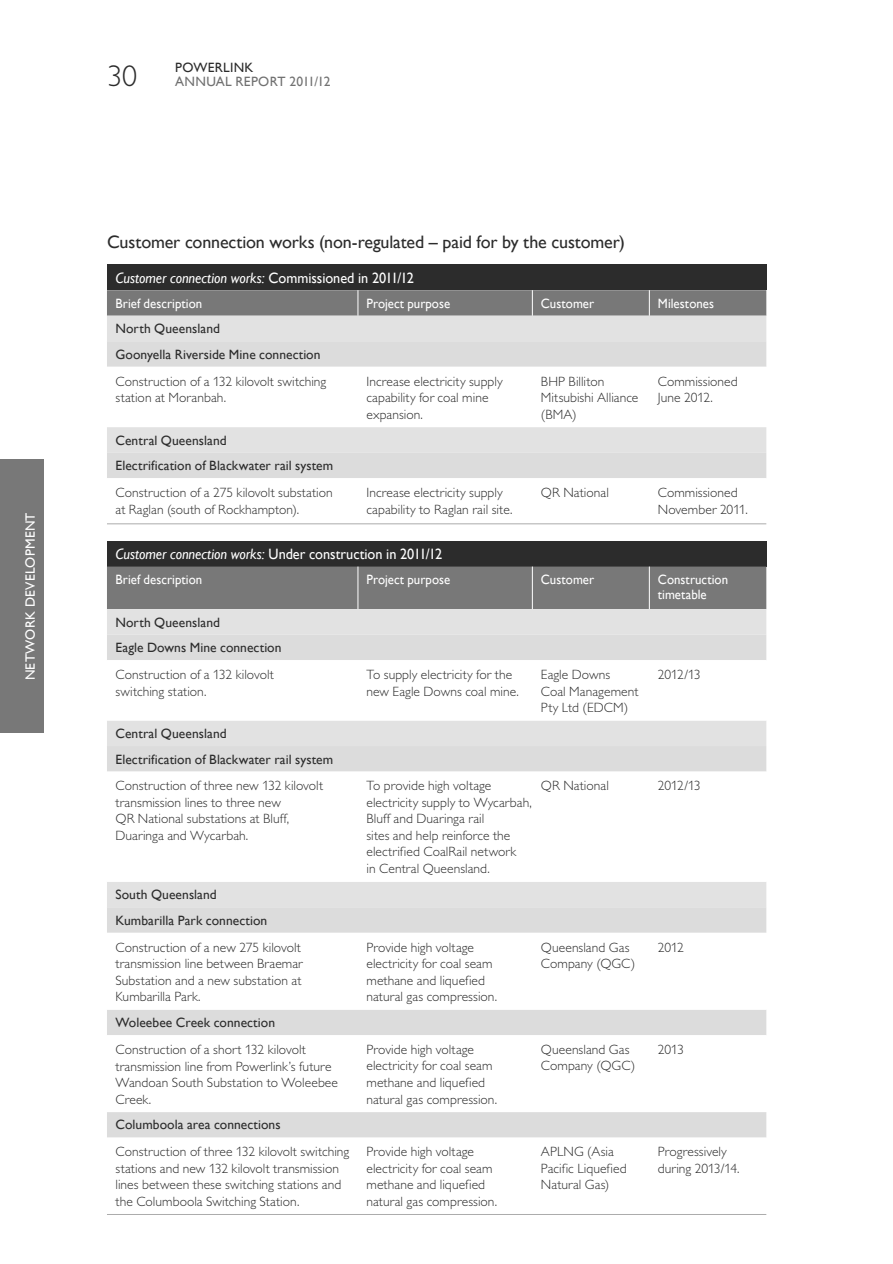
<style>
.page{position:relative;width:893px;height:1264px;background:#fff}
.page>*{position:absolute;margin:0;border:0;box-sizing:border-box;transform-origin:0 0}
.t1{font:300 30px "Gill Alt One";color:#2c2c2c}
.t2{font:18px "Gill Sans";letter-spacing:-.01em;color:#2c2c2c}
.t3{font:15px "Gill Sans";color:#fff;scale:.95 1}
.t4{font:italic 15px "Gill Sans";color:#fff;scale:.95 1}
.t5{font:300 13.5px/16.5px "Gill Alt One";letter-spacing:.005em;color:#2c2c2c}
.t6{font:13.5px/25.5px "Gill Sans";letter-spacing:.005em;color:#2c2c2c}
.t7{font:13.5px/15px "Gill Sans";letter-spacing:.005em;color:#fff;scale:.95 1}
.t8{font:13.5px "Gill Sans";letter-spacing:.02em;color:#717171}
.t9{font:13.5px "Gill Sans";letter-spacing:.005em;color:#fff}
.s1{font-style:normal}
.s2{font-style:italic}
</style>
<div class="page">
<div style="left:0;top:460px;width:43px;height:273px;background:#787878"></div>
<div style="left:107px;top:265px;width:659px;height:25px;background:#2c2c2c"></div>
<div style="left:107px;top:316px;width:659px;height:25px;background:#e2e2e2"></div>
<div style="left:107px;top:341px;width:659px;height:26px;background:#dcdcdc"></div>
<div style="left:107px;top:427px;width:659px;height:51px;background:#e2e2e2"></div>
<svg style="left:107px;top:290px;width:659px;height:26px;background:#7b7b7b"></svg>
<hr style="left:107px;top:523px;width:659px;height:1px;background:#acacac">
<div style="left:107px;top:541px;width:659px;height:25px;background:#2c2c2c"></div>
<div style="left:107px;top:566px;width:659px;height:43px;background:#787878"></div>
<div style="left:107px;top:609px;width:659px;height:25px;background:#e2e2e2"></div>
<div style="left:107px;top:634px;width:659px;height:26px;background:#dcdcdc"></div>
<svg style="left:107px;top:721px;width:659px;height:417px"></svg>
<hr style="left:357px;top:566px;width:1px;height:43px;background:#fff">
<hr style="left:532px;top:566px;width:1px;height:43px;background:#fff">
<hr style="left:649px;top:566px;width:1px;height:43px;background:#fff">
<hr style="left:107px;top:1214px;width:659px;height:1px;background:#acacac">
<p class="t9" style="left:23px;top:680px;width:169px;rotate:-90deg">NETWORK DEVELOPMENT</p>
<h1 class="t1" style="left:107px;top:65px;width:31px">30</h1>
<p class="t6" style="left:175px;top:55px;width:80px">POWERLINK</p>
<p class="t8" style="left:175px;top:74px;width:157px">ANNUAL REPORT 2011/12</p>
<h2 class="t2" style="left:107px;top:231px;width:519px">Customer connection works (non-regulated – paid for by the customer)</h2>
<p class="t4" style="left:115px;top:269px;width:316px">Customer connection works: <span class="s1">Commissioned in 2011/12</span></p>
<p class="t7" style="left:115px;top:295px;width:93px">Brief description</p>
<p class="t7" style="left:366px;top:295px;width:90px">Project purpose</p>
<p class="t7" style="left:541px;top:295px;width:58px">Customer</p>
<p class="t7" style="left:658px;top:295px;width:61px">Milestones</p>
<p class="t6" style="left:115px;top:316px;width:206px">North Queensland<br>Goonyella Riverside Mine connection</p>
<p class="t5" style="left:115px;top:374px;width:212px">Construction of a 132 kilovolt switching station at Moranbah.</p>
<p class="t5" style="left:366px;top:374px;width:138px">Increase electricity supply capability for coal mine expansion.</p>
<p class="t5" style="left:541px;top:374px;width:99px">BHP Billiton<br>Mitsubishi Alliance ( BMA)</p>
<p class="t5" style="left:658px;top:374px;width:81px">Commissioned<br>June 2012.</p>
<p class="t6" style="left:115px;top:427px;width:219px">Central Queensland<br>Electrification of Blackwater rail system</p>
<p class="t5" style="left:115px;top:485px;width:219px">Construction of a 275 kilovolt substation at Raglan (south of Rockhampton).</p>
<p class="t5" style="left:366px;top:485px;width:147px">Increase electricity supply capability to Raglan rail site.</p>
<p class="t5" style="left:541px;top:485px;width:70px">QR National</p>
<p class="t5" style="left:658px;top:485px;width:92px">Commissioned<br>November 2011.</p>
<p class="t3" style="left:115px;top:545px;width:345px"><span class="s2">Customer connection works:</span> Under construction in 2011/12</p>
<p class="t7" style="left:115px;top:572px;width:93px">Brief description</p>
<p class="t7" style="left:366px;top:572px;width:90px">Project purpose</p>
<p class="t7" style="left:541px;top:572px;width:58px">Customer</p>
<p class="t7" style="left:658px;top:572px;width:75px">Construction timetable</p>
<p class="t6" style="left:115px;top:609px;width:167px">North Queensland<br>Eagle Downs Mine connection</p>
<p class="t5" style="left:115px;top:667px;width:160px">Construction of a 132 kilovolt switching station.</p>
<p class="t5" style="left:366px;top:667px;width:154px">To supply electricity for the new Eagle Downs coal mine.</p>
<p class="t5" style="left:541px;top:667px;width:99px">Eagle Downs<br>Coal Management<br>Pty Ltd ( EDCM)</p>
<p class="t5" style="left:658px;top:667px;width:44px">2012/13</p>
<p class="t6" style="left:115px;top:720px;width:219px">Central Queensland<br>Electrification of Blackwater rail system</p>
<p class="t5" style="left:115px;top:779px;width:209px">Construction of three new 132 kilovolt transmission lines to three new<br>QR National substations at Bluff,<br>Duaringa and Wycarbah.</p>
<p class="t5" style="left:366px;top:779px;width:167px">To provide high voltage electricity supply to Wycarbah,<br>Bluff and Duaringa rail<br>sites and help reinforce the electrified CoalRail network<br>in Central Queensland.</p>
<p class="t5" style="left:541px;top:779px;width:69px">QR National</p>
<p class="t5" style="left:658px;top:779px;width:44px">2012/13</p>
<p class="t6" style="left:115px;top:881px;width:153px">South Queensland<br>Kumbarilla Park connection</p>
<p class="t5" style="left:115px;top:940px;width:189px">Construction of a new 275 kilovolt transmission line between Braemar<br>Substation and a new substation at<br>Kumbarilla Park.</p>
<p class="t5" style="left:366px;top:940px;width:132px">Provide high voltage electricity for coal seam methane and liquefied natural gas compression.</p>
<p class="t5" style="left:541px;top:940px;width:96px">Queensland Gas<br>Company ( QGC)</p>
<p class="t5" style="left:658px;top:940px;width:28px">2012</p>
<p class="t6" style="left:115px;top:1009px;width:161px">Woleebee Creek connection</p>
<p class="t5" style="left:115px;top:1042px;width:224px">Construction of a short 132 kilovolt transmission line from Powerlink’s future<br>Wandoan South Substation to Woleebee<br>Creek.</p>
<p class="t5" style="left:366px;top:1042px;width:132px">Provide high voltage electricity for coal seam methane and liquefied natural gas compression.</p>
<p class="t5" style="left:541px;top:1042px;width:96px">Queensland Gas<br>Company ( QGC)</p>
<p class="t5" style="left:658px;top:1042px;width:27px">2013</p>
<p class="t6" style="left:115px;top:1111px;width:166px">Columboola area connections</p>
<p class="t5" style="left:115px;top:1144px;width:235px">Construction of three 132 kilovolt switching stations and new 132 kilovolt transmission lines between these switching stations and the Columboola Switching Station.</p>
<p class="t5" style="left:366px;top:1144px;width:132px">Provide high voltage electricity for coal seam methane and liquefied natural gas compression.</p>
<p class="t5" style="left:541px;top:1144px;width:87px">APLNG ( Asia<br>Pacific Liquefied<br>Natural Gas)</p>
<p class="t5" style="left:658px;top:1144px;width:83px">Progressively during 2013/14.</p>
</div>
